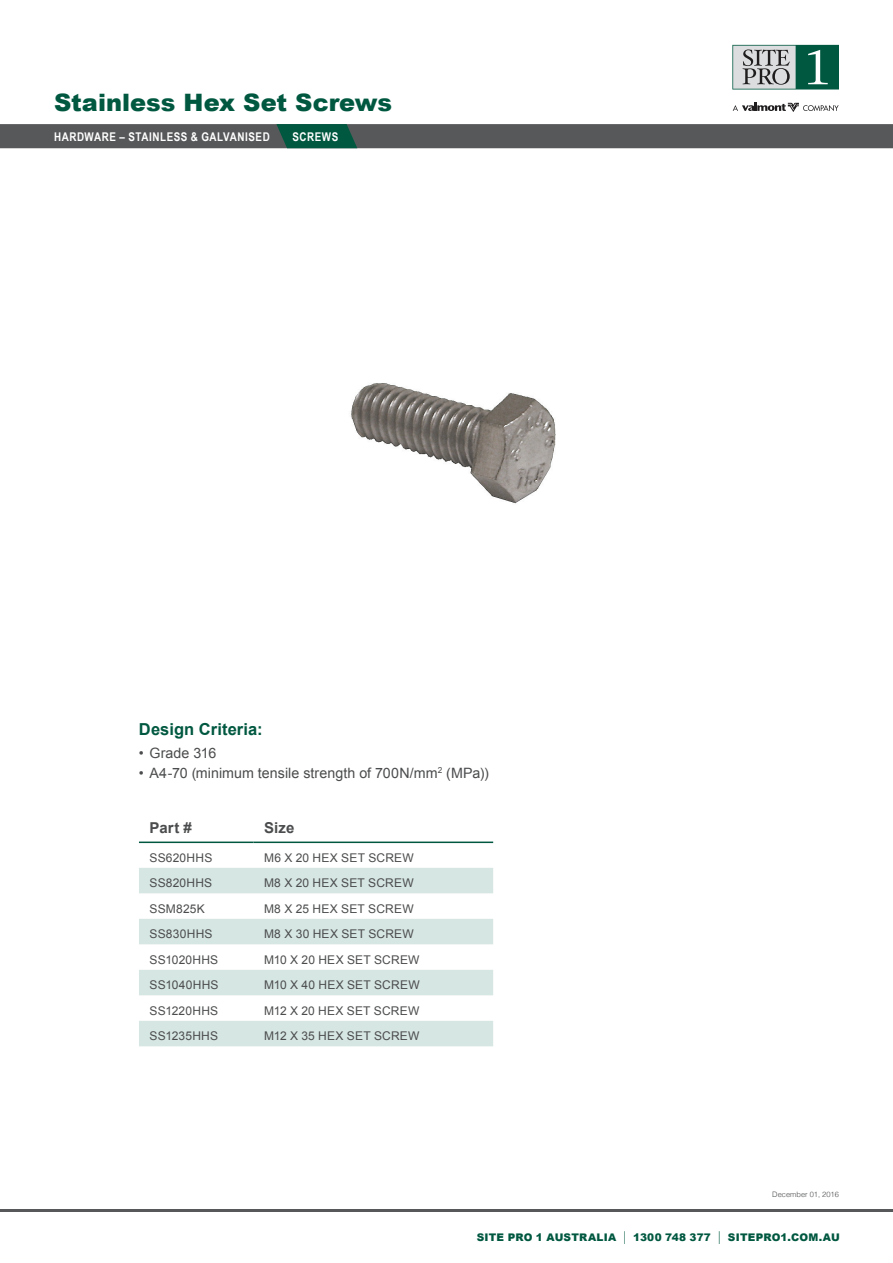
<style>
.page{position:relative;width:893px;height:1263px;background:#fff}
.page>*{position:absolute;margin:0;border:0;box-sizing:border-box;transform-origin:0 0}
.Header1{font:900 24px "Arial";color:#005840}
.Subheader-descriptio{font:700 16.5px "Arial";letter-spacing:.005em;color:#005840}
.Header_table{font:700 15px "Arial";letter-spacing:.01em;color:#4b4c4d}
.t1{font:14.25px "Arial";letter-spacing:.005em;color:#4b4c4d}
.body_table{font:12px "Arial";letter-spacing:.02em;color:#4b4c4d}
.body-text{font:700 12px "Arial Narrow";letter-spacing:.045em;color:#fff}
.t2{font:900 10.5px "Arial";letter-spacing:.02em;color:#005840}
.body-text-2{font:300 7.5px "Helvetica";color:#4b4c4d}
.s1{font-weight:400;font-size:13.65px}
</style>
<div class="page">
<div style="left:0;top:124px;width:893px;height:24px;background:#57585a"></div>
<hr style="left:0;top:1209px;width:893px;height:2px;background:#57585a">
<svg style="left:732px;top:45px;width:107px;height:45px"></svg>
<svg style="left:733px;top:103px;width:106px;height:9px"></svg>
<svg style="left:139px;top:868px;width:354px;height:178px;fill:#d6e6e2"></svg>
<hr style="left:139px;top:841px;width:114px;height:2px;background:#005840">
<hr style="left:253px;top:841px;width:240px;height:2px;background:#005840">
<img style="left:351px;top:383px;width:205px;height:121px">
<svg style="left:276px;top:124px;width:81px;height:24px"></svg>
<p class="Header1" style="left:54px;top:85px;width:340px">Stainless Hex Set Screws</p>
<p class="body-text" style="left:292px;top:128px;width:47px">SCREWS</p>
<p class="body-text" style="left:54px;top:128px;width:217px">HARDWARE – STAINLESS &amp; GALVANISED</p>
<p class="Subheader-descriptio" style="left:139px;top:718px;width:125px">Design Criteria:</p>
<p class="t1" style="left:139px;top:744px;width:79px">• Grade 316</p>
<p class="t1" style="left:139px;top:764px;width:351px">• A4-70 (minimum tensile strength of 700N/mm<sup>2</sup> (MPa))</p>
<p class="Header_table" style="left:149px;top:818px;width:44px">Part #</p>
<p class="Header_table" style="left:264px;top:818px;width:32px">Size</p>
<p class="body_table" style="left:149px;top:850px;width:64px">SS620HHS</p>
<p class="body_table" style="left:264px;top:850px;width:151px">M6 X 20 HEX SET SCREW</p>
<p class="body_table" style="left:149px;top:875px;width:64px">SS820HHS</p>
<p class="body_table" style="left:264px;top:875px;width:151px">M8 X 20 HEX SET SCREW</p>
<p class="body_table" style="left:149px;top:901px;width:57px">SSM825K</p>
<p class="body_table" style="left:264px;top:901px;width:151px">M8 X 25 HEX SET SCREW</p>
<p class="body_table" style="left:149px;top:926px;width:65px">SS830HHS</p>
<p class="body_table" style="left:264px;top:926px;width:151px">M8 X 30 HEX SET SCREW</p>
<p class="body_table" style="left:149px;top:952px;width:70px">SS1020HHS</p>
<p class="body_table" style="left:264px;top:952px;width:157px">M10 X 20 HEX SET SCREW</p>
<p class="body_table" style="left:149px;top:977px;width:71px">SS1040HHS</p>
<p class="body_table" style="left:264px;top:977px;width:157px">M10 X 40 HEX SET SCREW</p>
<p class="body_table" style="left:149px;top:1003px;width:70px">SS1220HHS</p>
<p class="body_table" style="left:264px;top:1003px;width:157px">M12 X 20 HEX SET SCREW</p>
<p class="body_table" style="left:149px;top:1028px;width:70px">SS1235HHS</p>
<p class="body_table" style="left:264px;top:1028px;width:157px">M12 X 35 HEX SET SCREW</p>
<p class="body-text-2" style="left:772px;top:1188px;width:68px">December 01, 2016</p>
<p class="t2" style="left:477px;top:1229px;width:364px">SITE PRO 1 AUSTRALIA <span class="s1">|</span> 1300 748 377 <span class="s1">|</span> SITEPRO1.COM.AU</p>
</div>
